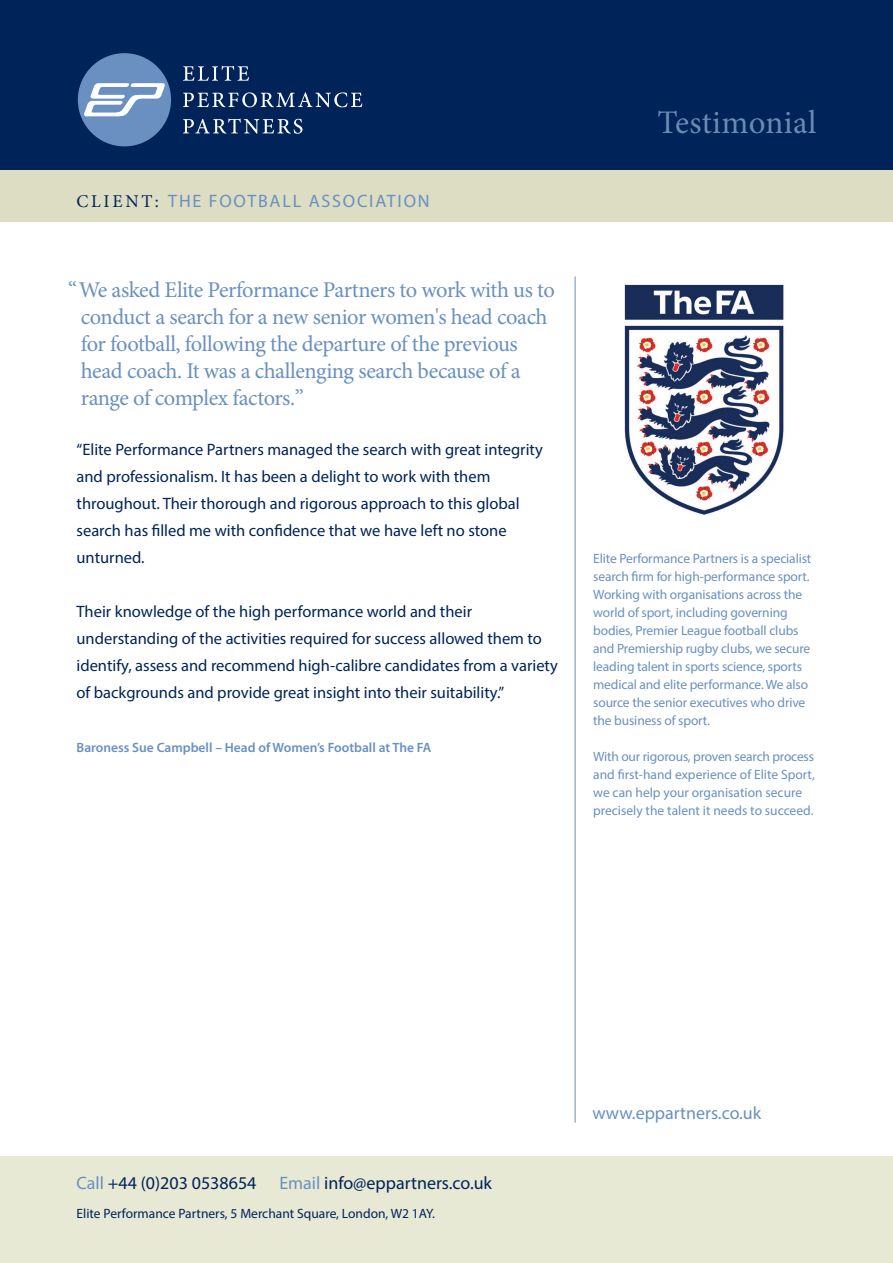
<style>
.page{position:relative;width:893px;height:1263px;background:#fff}
.page>*{position:absolute;margin:0;border:0;box-sizing:border-box;transform-origin:0 0}
.t1{font:33px "Minion Pro";letter-spacing:.01em;color:rgb(154 184 219/.7)}
.t2{font:22.5px/27px "Minion Pro";letter-spacing:-.025em;color:#6990c1}
.t3{font:18px "Myriad Pro";color:#002359}
.t4{font:18px "Myriad Pro";letter-spacing:.1em;color:#6990c1}
.t5{font:18px "Myriad Pro";color:#6990c1}
.t6{font:16.5px/27px "Myriad Pro";color:#002359}
.t7{font:13.5px/18px "Myriad Pro";letter-spacing:-.01em;color:#6990c1}
.t8{font:13.5px "Myriad Pro";color:#002359}
.t9{font:600 13.5px "Myriad Pro";color:#6990c1}
.s1{font-family:"Minion Pro";color:#002359}
.s2{color:#6990c1}
</style>
<div class="page">
<div style="left:0;top:170px;width:893px;height:51px;background:#dcddc2"></div>
<div style="left:0;top:1156px;width:893px;height:107px;background:#e8e9d5"></div>
<div style="left:0;top:0;width:893px;height:170px;background:#002359"></div>
<div style="left:78px;top:53px;width:93px;height:93px;background:#6990c1;border-radius:50%"></div>
<svg style="left:84px;top:83px;width:81px;height:34px"></svg>
<svg style="left:183px;top:66px;width:66px;height:15px"></svg>
<svg style="left:183px;top:92px;width:179px;height:15px"></svg>
<svg style="left:183px;top:119px;width:119px;height:15px"></svg>
<img style="left:624px;top:284px;width:160px;height:231px">
<hr style="left:575px;top:276px;width:1px;height:846px;background:#6990c1">
<h3 class="t4" style="left:77px;top:194px;width:355px"><span class="s1">CLIENT:</span> THE FOOTBALL ASSOCIATION</h3>
<p class="t2" style="left:81px;top:278px;width:476px;text-indent:-13px">“We asked Elite Performance Partners to work with us to conduct a search for a new senior women's head coach for football, following the departure of the previous head coach. It was a challenging search because of a range of complex factors.”</p>
<p class="t6" style="left:77px;top:437px;width:468px">“Elite Performance Partners managed the search with great integrity and professionalism. It has been a delight to work with them throughout. Their thorough and rigorous approach to this global search has filled me with confidence that we have left no stone unturned.</p>
<p class="t6" style="left:77px;top:599px;width:483px">Their knowledge of the high performance world and their understanding of the activities required for success allowed them to identify, assess and recommend high-calibre candidates from a variety of backgrounds and provide great insight into their suitability.”</p>
<p class="t9" style="left:77px;top:743px;width:356px">Baroness Sue Campbell – Head of Women’s Football at The FA</p>
<h1 class="t1" style="left:658px;top:110px;width:160px">Testimonial</h1>
<p class="t7" style="left:593px;top:551px;width:220px">Elite Performance Partners is a specialist search firm for high-performance sport.<br>Working with organisations across the world of sport, including governing bodies, Premier League football clubs and Premiership rugby clubs, we secure leading talent in sports science, sports medical and elite performance. We also source the senior executives who drive the business of sport.</p>
<p class="t7" style="left:593px;top:749px;width:223px">With our rigorous, proven search process and first-hand experience of Elite Sport, we can help your organisation secure precisely the talent it needs to succeed.</p>
<h3 class="t3" style="left:77px;top:1176px;width:181px"><span class="s2">Call</span> +44 (0)203 0538654</h3>
<h3 class="t3" style="left:279px;top:1176px;width:214px"><span class="s2">Email</span> info@eppartners.co.uk</h3>
<p class="t8" style="left:77px;top:1208px;width:360px">Elite Performance Partners, 5 Merchant Square, London, W2 1AY.</p>
<h3 class="t5" style="left:592px;top:1106px;width:170px">www.eppartners.co.uk</h3>
</div>
